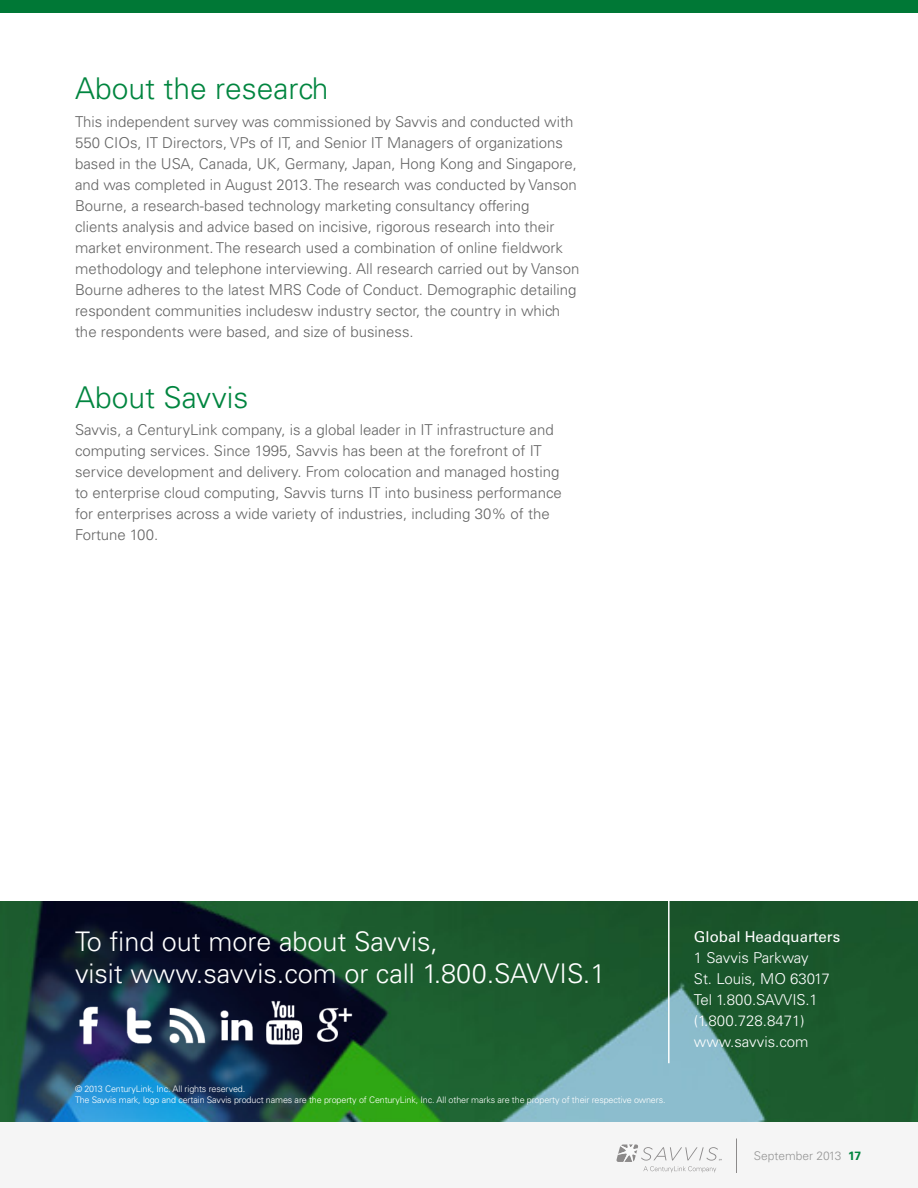
<style>
.page{position:relative;width:918px;height:1188px;background:#fff}
.page>*{position:absolute;margin:0;border:0;box-sizing:border-box;transform-origin:0 0}
.t1{font:300 30px "Univers LT";color:#00853f}
.t2{font:300 27px/32.4px "Univers CE";color:#fff}
.t3{font:300 15px/21px "Univers LT";color:#646464}
.t4{font:300 15px "Univers CE";color:#fff}
.t5{font:500 15px "Univers CE";color:#fff}
.t6{font:300 12px "Univers LT";color:#969696}
.t7{font:300 9px/10.8px "Univers CE";letter-spacing:-.015em;color:#fff}
.s1{font-weight:700;color:#00853f}
</style>
<div class="page">
<div style="left:0;top:1121px;width:918px;height:67px;background:#f5f5f5"></div>
<svg style="left:616px;top:1144px;width:106px;height:28px"></svg>
<hr style="left:736px;top:1138px;width:1px;height:35px;background:#231f20">
<div style="left:0;top:0;width:918px;height:14px;background:#007836"></div>
<img style="left:0;top:902px;width:918px;height:219px">
<hr style="left:668px;top:871px;width:2px;height:192px;background:#fff">
<img style="left:68px;top:992px;width:44px;height:59px">
<img style="left:116px;top:992px;width:45px;height:59px">
<img style="left:165px;top:992px;width:45px;height:59px">
<img style="left:214px;top:992px;width:45px;height:59px">
<img style="left:263px;top:992px;width:45px;height:59px">
<img style="left:312px;top:992px;width:45px;height:59px">
<p class="t1" style="left:75px;top:70px;width:255px">About the research</p>
<p class="t3" style="left:75px;top:111px;width:506px">This independent survey was commissioned by Savvis and conducted with 550 CIOs, IT Directors, VPs of IT, and Senior IT Managers of organizations based in the USA, Canada, UK, Germany, Japan, Hong Kong and Singapore, and was completed in August 2013. The research was conducted by Vanson Bourne, a research-based technology marketing consultancy offering<br>clients analysis and advice based on incisive, rigorous research into their market environment. The research used a combination of online fieldwork methodology and telephone interviewing. All research carried out by Vanson Bourne adheres to the latest MRS Code of Conduct. Demographic detailing respondent communities includesw industry sector, the country in which the respondents were based, and size of business.</p>
<p class="t1" style="left:75px;top:379px;width:175px">About Savvis</p>
<p class="t3" style="left:75px;top:419px;width:488px">Savvis, a CenturyLink company, is a global leader in IT infrastructure and computing services. Since 1995, Savvis has been at the forefront of IT service development and delivery. From colocation and managed hosting to enterprise cloud computing, Savvis turns IT into business performance for enterprises across a wide variety of industries, including 30% of the Fortune 100.</p>
<p class="t2" style="left:75px;top:926px;width:532px">To find out more about Savvis,<br>visit www.savvis.com or call 1.800.SAVVIS.1</p>
<p class="t7" style="left:75px;top:1084px;width:592px">© 2013 CenturyLink, Inc. All rights reserved.<br>The Savvis mark, logo and certain Savvis product names are the property of CenturyLink, Inc. All other marks are the property of their respective owners.</p>
<p class="t5" style="left:694px;top:928px;width:148px">Global Headquarters</p>
<p class="t4" style="left:694px;top:949px;width:116px">1 Savvis Parkway</p>
<p class="t4" style="left:694px;top:970px;width:137px">St. Louis, MO 63017</p>
<p class="t4" style="left:694px;top:991px;width:126px">Tel 1.800.SAVVIS.1</p>
<p class="t4" style="left:694px;top:1012px;width:112px">(1.800.728.8471)</p>
<p class="t4" style="left:694px;top:1033px;width:116px">www.savvis.com</p>
<p class="t6" style="left:754px;top:1149px;width:109px">September 2013 <span class="s1">17</span></p>
</div>
